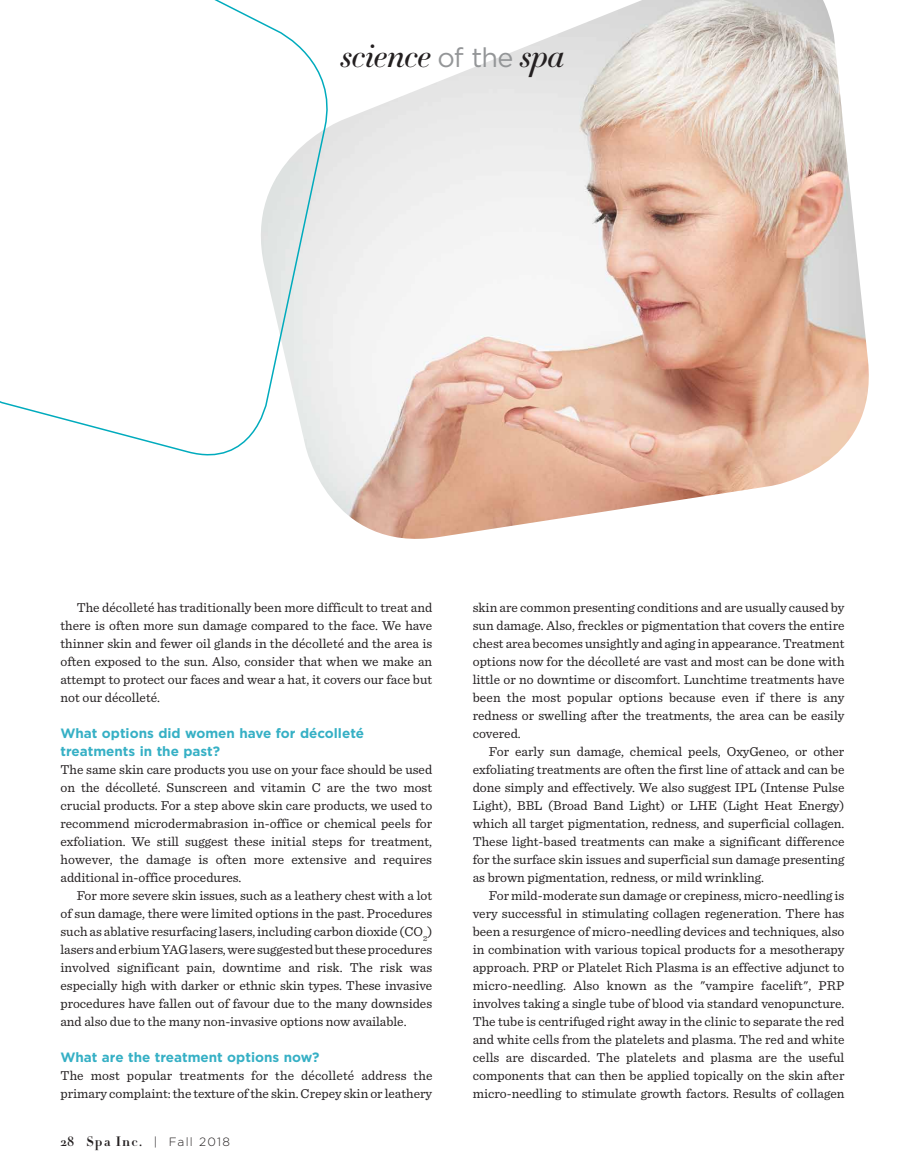
<style>
.page{position:relative;width:905px;height:1175px;background:#fff}
.page>*{position:absolute;margin:0;border:0;box-sizing:border-box;transform-origin:0 0}
.t1{font:33px "Didot HTF M16 Medium Ital";letter-spacing:-.02em;color:#231f20}
.t2{font:13.5px/18px "Sentinel";color:#231f20;text-align:justify}
.t3{font:700 13.5px/18px "Gotham";color:#36b0c5}
.t4{font:13.5px "Didot HTF B06 Bold";letter-spacing:.1em;color:#231f20}
.s1{font-family:"Gotham";font-size:27px;color:#949698}
.s2{font-family:"Gotham";font-weight:300;font-size:12px}
</style>
<div class="page">
<img style="left:314px;top:0;width:555px;height:539px">
<svg style="left:0;top:0;width:339px;height:469px"></svg>
<h1 class="t1" style="left:340px;top:34px;width:226px">science <span class="s1">of the</span> spa</h1>
<p class="t2" style="left:60px;top:598px;width:373px;text-indent:16px">The décolleté has traditionally been more difficult to treat and there is often more sun damage compared to the face. We have thinner skin and fewer oil glands in the décolleté and the area is often exposed to the sun. Also, consider that when we make an attempt to protect our faces and wear a hat, it covers our face but not our décolleté.</p>
<p class="t3" style="left:60px;top:724px;width:305px">What options did women have for décolleté treatments in the past?</p>
<p class="t2" style="left:60px;top:760px;width:373px">The same skin care products you use on your face should be used on the décolleté. Sunscreen and vitamin C are the two most crucial products. For a step above skin care products, we used to recommend microdermabrasion in-office or chemical peels for exfoliation. We still suggest these initial steps for treatment, however, the damage is often more extensive and requires additional in-office procedures.</p>
<p class="t2" style="left:60px;top:886px;width:373px;text-indent:16px">For more severe skin issues, such as a leathery chest with a lot of sun damage, there were limited options in the past. Procedures such as ablative resurfacing lasers, including carbon dioxide (CO<sub>2</sub>) lasers and erbium YAG lasers, were suggested but these procedures involved significant pain, downtime and risk. The risk was especially high with darker or ethnic skin types. These invasive procedures have fallen out of favour due to the many downsides and also due to the many non-invasive options now available.</p>
<p class="t3" style="left:60px;top:1048px;width:260px">What are the treatment options now?</p>
<p class="t2" style="left:60px;top:1066px;width:373px">The most popular treatments for the décolleté address the primary complaint: the texture of the skin. Crepey skin or leathery</p>
<p class="t4" style="left:60px;top:1132px;width:171px">28 Spa Inc. <span class="s2">| Fall 2018</span></p>
<p class="t2" style="left:473px;top:598px;width:373px">skin are common presenting conditions and are usually caused by sun damage. Also, freckles or pigmentation that covers the entire chest area becomes unsightly and aging in appearance. Treatment options now for the décolleté are vast and most can be done with little or no downtime or discomfort. Lunchtime treatments have been the most popular options because even if there is any redness or swelling after the treatments, the area can be easily covered.</p>
<p class="t2" style="left:473px;top:742px;width:373px;text-indent:16px">For early sun damage, chemical peels, OxyGeneo, or other exfoliating treatments are often the first line of attack and can be done simply and effectively. We also suggest IPL (Intense Pulse Light), BBL (Broad Band Light) or LHE (Light Heat Energy) which all target pigmentation, redness, and superficial collagen.<br>These light-based treatments can make a significant difference for the surface skin issues and superficial sun damage presenting as brown pigmentation, redness, or mild wrinkling.</p>
<p class="t2" style="left:473px;top:886px;width:373px;text-indent:16px">For mild-moderate sun damage or crepiness, micro-needling is very successful in stimulating collagen regeneration. There has been a resurgence of micro-needling devices and techniques, also in combination with various topical products for a mesotherapy approach. PRP or Platelet Rich Plasma is an effective adjunct to micro-needling. Also known as the "vampire facelift", PRP involves taking a single tube of blood via standard venopuncture.<br>The tube is centrifuged right away in the clinic to separate the red and white cells from the platelets and plasma. The red and white cells are discarded. The platelets and plasma are the useful components that can then be applied topically on the skin after micro-needling to stimulate growth factors. Results of collagen</p>
</div>
